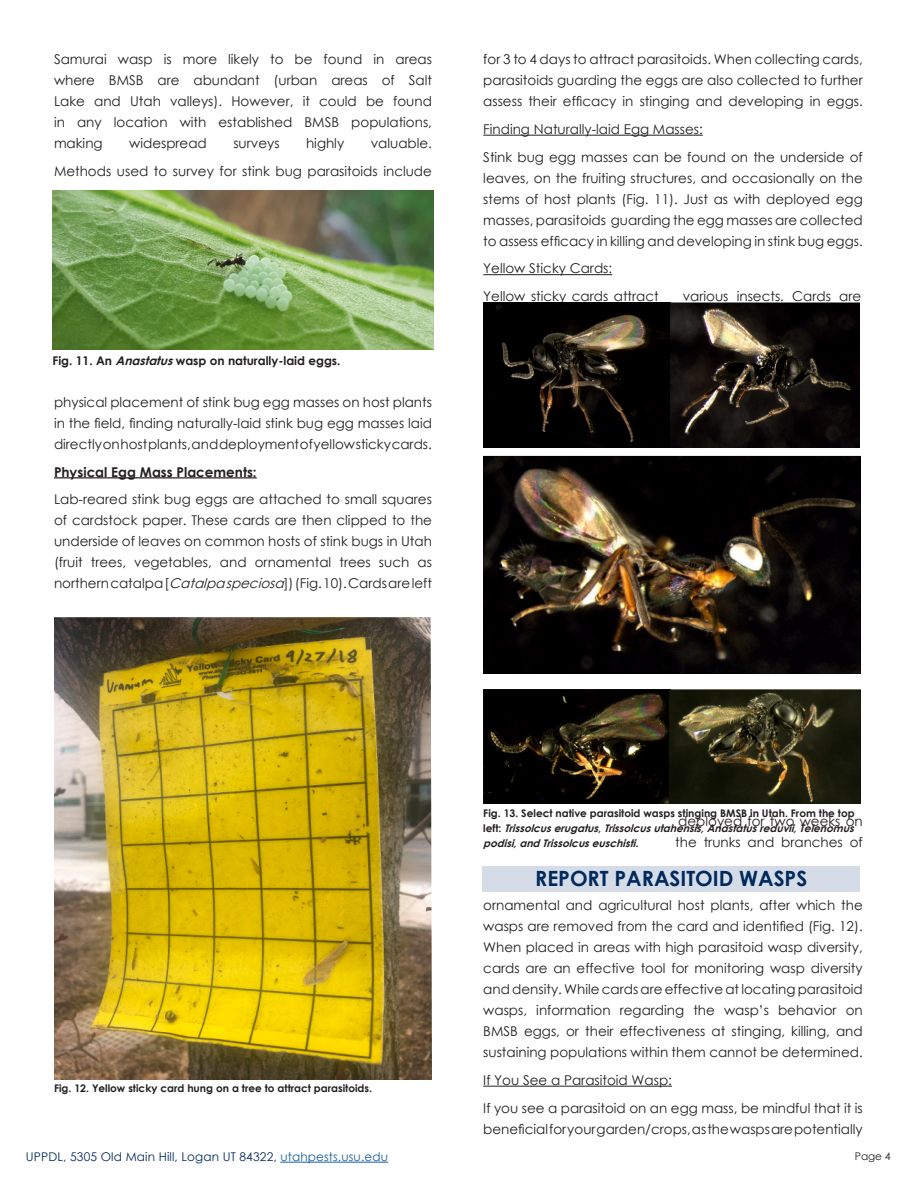
<style>
.page{position:relative;width:918px;height:1188px;background:#fff}
.page>*{position:absolute;margin:0;border:0;box-sizing:border-box;transform-origin:0 0}
.t1{font:700 21px "Century Gothic";color:#00295c}
.t2{font:13.5px/21px "Century Gothic";color:#231f20;text-align:justify}
.t3{font:700 13.5px "Century Gothic";color:#231f20}
.general_paragraph{font:12px "Century Gothic";letter-spacing:.01em;color:#00295c}
.t4{font:700 12px "Century Gothic";color:#231f20}
.t5{font:italic 700 10.5px/15px "Century Gothic";color:#231f20}
.t6{font:700 10.5px "Century Gothic";color:#231f20}
.t7{font:10.5px "Century Gothic";color:#231f20}
.s1{font-style:italic}
.s2{font-style:normal}
.s3{color:#175d9e}
</style>
<div class="page">
<hr style="left:54px;top:477px;width:203px;height:1px;background:#231f20">
<hr style="left:483px;top:135px;width:220px;height:1px;background:#231f20">
<hr style="left:483px;top:274px;width:129px;height:1px;background:#231f20">
<hr style="left:483px;top:1086px;width:189px;height:1px;background:#231f20">
<hr style="left:280px;top:1162px;width:108px;height:1px;background:#175d9e">
<img style="left:53px;top:190px;width:380px;height:160px">
<img style="left:54px;top:617px;width:378px;height:463px">
<img style="left:483px;top:302px;width:377px;height:145px">
<img style="left:483px;top:456px;width:377px;height:217px">
<img style="left:483px;top:689px;width:377px;height:115px">
<div style="left:482px;top:866px;width:378px;height:26px;background:#d5dce8"></div>
<p class="t2" style="left:54px;top:49px;width:380px">Samurai wasp is more likely to be found in areas where BMSB are abundant (urban areas of Salt Lake and Utah valleys). However, it could be found in any location with established BMSB populations, making</p>
<p class="t2" style="left:129px;top:133px;width:79px">widespread</p>
<p class="t2" style="left:233px;top:133px;width:48px">surveys</p>
<p class="t2" style="left:306px;top:133px;width:40px">highly</p>
<p class="t2" style="left:371px;top:133px;width:63px">valuable.</p>
<p class="t2" style="left:54px;top:160px;width:380px">Methods used to survey for stink bug parasitoids include</p>
<p class="t4" style="left:53px;top:352px;width:289px">Fig. 11. An <span class="s1">Anastatus</span>wasp on naturally-laid eggs.</p>
<p class="t2" style="left:54px;top:391px;width:379px">physical placement of stink bug egg masses on host plants in the field, finding naturally-laid stink bug egg masses laid directly on host plants, and deployment of yellow sticky cards.</p>
<p class="t3" style="left:54px;top:461px;width:204px">Physical Egg Mass Placements:</p>
<p class="t2" style="left:54px;top:489px;width:380px">Lab-reared stink bug eggs are attached to small squares of cardstock paper. These cards are then clipped to the underside of leaves on common hosts of stink bugs in Utah (fruit trees, vegetables, and ornamental trees such as northern catalpa [<span class="s1">Catalpa speciosa</span>]) (Fig. 10). Cards are left</p>
<p class="t2" style="left:483px;top:49px;width:381px">for 3 to 4 days to attract parasitoids. When collecting cards, parasitoids guarding the eggs are also collected to further assess their efficacy in stinging and developing in eggs.</p>
<p class="t2" style="left:483px;top:118px;width:221px">Finding Naturally-laid Egg Masses:</p>
<p class="t2" style="left:483px;top:146px;width:381px">Stink bug egg masses can be found on the underside of leaves, on the fruiting structures, and occasionally on the stems of host plants (Fig. 11). Just as with deployed egg masses, parasitoids guarding the egg masses are collected to assess efficacy in killing and developing in stink bug eggs.</p>
<p class="t2" style="left:483px;top:258px;width:130px">Yellow Sticky Cards:</p>
<p class="t2" style="left:483px;top:286px;width:177px">Yellow sticky cards attract</p>
<p class="t2" style="left:683px;top:286px;width:180px">various insects. Cards are</p>
<p class="t6" style="left:54px;top:1081px;width:320px">Fig. 12. Yellow sticky card hung on a tree to attract parasitoids.</p>
<p class="t5" style="left:483px;top:805px;width:376px"><span class="s2">Fig. 13. Select native parasitoid wasps stinging BMSB in Utah. From the top l e f t :</span> Trissolcuserugatus<span class="s2">,</span> Trissolcusutahensis,Anastatusreduvii,Telenomus podisi,andTrissolcuseuschisti.</p>
<p class="t1" style="left:535px;top:863px;width:274px">REPORT PARASITOID WASPS</p>
<p class="t2" style="left:675px;top:811px;width:189px">deployed for two weeks on the trunks and branches of</p>
<p class="t2" style="left:483px;top:895px;width:381px">ornamental and agricultural host plants, after which the wasps are removed from the card and identified (Fig. 12).<br>When placed in areas with high parasitoid wasp diversity, cards are an effective tool for monitoring wasp diversity and density. While cards are effective at locating parasitoid wasps, information regarding the wasp’s behavior on BMSB eggs, or their effectiveness at stinging, killing, and sustaining populations within them cannot be determined.</p>
<p class="t2" style="left:483px;top:1069px;width:190px">If You See a Parasitoid Wasp:</p>
<p class="t2" style="left:483px;top:1097px;width:381px">If you see a parasitoid on an egg mass, be mindful that it is beneficial for your garden/crops, as the wasps are potentially</p>
<p class="general_paragraph" style="left:26px;top:1148px;width:364px">UPPDL, 5305 Old Main Hill, Logan UT 84322, <span class="s3">utahpests.usu.edu</span></p>
<p class="t7" style="left:855px;top:1149px;width:38px">Page 4</p>
</div>
